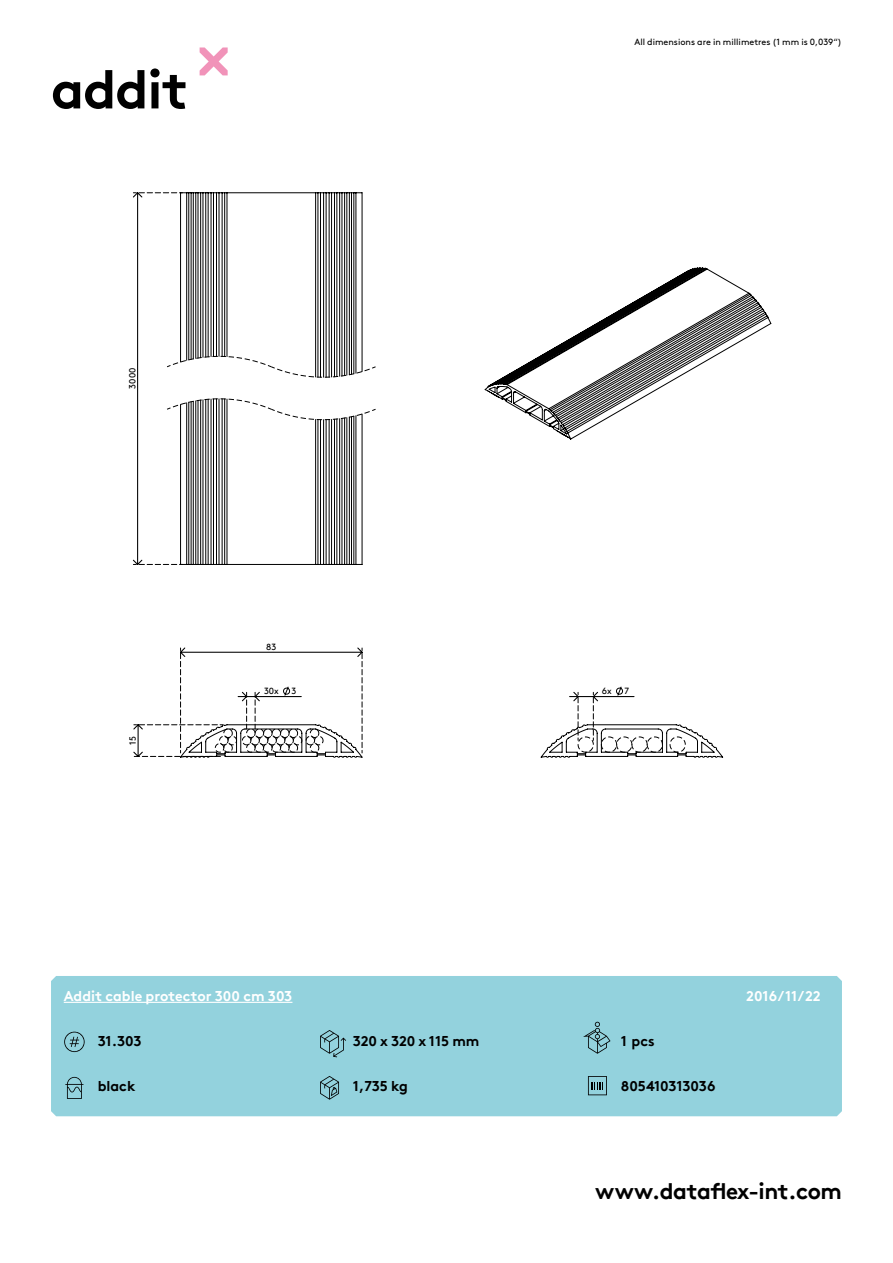
<style>
.page{position:relative;width:893px;height:1263px;background:#fff}
.page>*{position:absolute;margin:0;border:0;box-sizing:border-box;transform-origin:0 0}
.hoofdstuk{font:700 54px "Brown Pro TT";letter-spacing:-.02em;color:#000}
.t1{font:700 22.5px "Brown Pro TT";letter-spacing:-.02em;color:#000}
.specificaties{font:700 14.25px "Brown Pro TT";color:#000}
.t2{font:700 14.25px "Brown Pro TT";color:#fff}
.t3{font:9px "Brown";color:#000}
.t4{font:9px "Brown Pro TT Regular Alt";color:#000}
</style>
<div class="page">
<svg style="left:200px;top:47px;width:28px;height:28px"></svg>
<div style="left:51px;top:976px;width:791px;height:140px;background:#93d2dd"></div>
<svg style="left:724px;top:278px;width:48px;height:73px"></svg>
<svg style="left:132px;top:192px;width:592px;height:566px"></svg>
<svg style="left:64px;top:1032px;width:21px;height:20px"></svg>
<svg style="left:65px;top:1077px;width:18px;height:22px"></svg>
<svg style="left:320px;top:1030px;width:26px;height:27px"></svg>
<svg style="left:583px;top:1022px;width:27px;height:32px"></svg>
<svg style="left:320px;top:1076px;width:19px;height:24px"></svg>
<svg style="left:588px;top:1076px;width:19px;height:19px"></svg>
<hr style="left:64px;top:1002px;width:228px;height:1px;background:#fff">
<p class="hoofdstuk" style="left:51px;top:46px;width:139px">addit</p>
<p class="t3" style="left:634px;top:35px;width:209px">All dimensions are in millimetres (1 mm is 0,039“)</p>
<p class="t4" style="left:125px;top:389px;width:22px;rotate:-90deg">3000</p>
<p class="t4" style="left:126px;top:745px;width:10px;rotate:-90deg">15</p>
<p class="t4" style="left:266px;top:640px;width:12px">83</p>
<p class="t4" style="left:264px;top:684px;width:16px">30x</p>
<p class="t4" style="left:292px;top:684px;width:6px">3</p>
<p class="t4" style="left:602px;top:684px;width:11px">6x</p>
<p class="t4" style="left:624px;top:684px;width:6px">7</p>
<p class="t2" style="left:64px;top:985px;width:230px">Addit cable protector 300 cm 303</p>
<p class="t2" style="left:746px;top:985px;width:76px">2016/11/22</p>
<p class="specificaties" style="left:98px;top:1029px;width:45px">31.303</p>
<p class="specificaties" style="left:98px;top:1074px;width:39px">black</p>
<p class="specificaties" style="left:353px;top:1029px;width:128px">320 x 320 x 115 mm</p>
<p class="specificaties" style="left:621px;top:1029px;width:35px">1 pcs</p>
<p class="specificaties" style="left:353px;top:1074px;width:57px">1,735 kg</p>
<p class="specificaties" style="left:621px;top:1074px;width:96px">805410313036</p>
<h2 class="t1" style="left:595px;top:1173px;width:248px">www.dataflex-int.com</h2>
</div>
